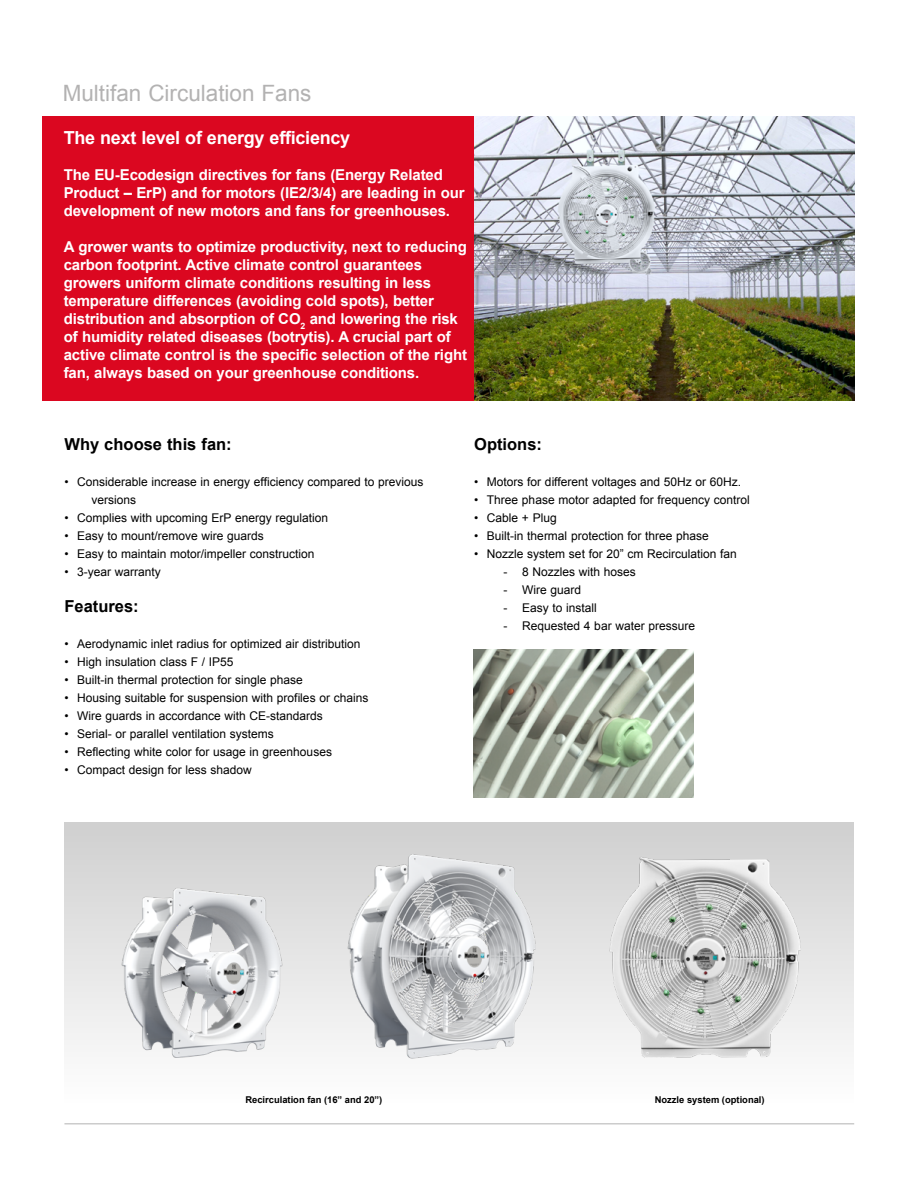
<style>
.page{position:relative;width:918px;height:1188px;background:#fff}
.page>*{position:absolute;margin:0;border:0;box-sizing:border-box;transform-origin:0 0}
.t1{font:22.5px "Arial";color:#b3b2b2}
.t2{font:700 18px "Arial";letter-spacing:-.015em;color:#fff}
.t3{font:700 16.5px "Arial";color:#000}
.t4{font:700 15px/18px "Arial";letter-spacing:-.01em;color:#fff}
.t5{font:12px/18px "Arial";color:#000}
.t6{font:700 9.3px "Arial";color:#000}
</style>
<div class="page">
<hr style="left:64px;top:1123px;width:790px;height:1px;background:#b3b2b2">
<div style="left:64px;top:822px;width:790px;height:281px;background:linear-gradient(to bottom,#cfcfcf,#fefefe)"></div>
<div style="left:43px;top:116px;width:811px;height:285px;background:#db0720"></div>
<img style="left:475px;top:116px;width:379px;height:285px">
<img style="left:474px;top:649px;width:219px;height:148px">
<img style="left:89px;top:856px;width:228px;height:218px">
<img style="left:342px;top:845px;width:228px;height:218px">
<img style="left:596px;top:841px;width:228px;height:218px">
<h1 class="t1" style="left:63px;top:78px;width:250px">Multifan Circulation Fans</h1>
<h2 class="t2" style="left:64px;top:126px;width:288px">The next level of energy efficiency</h2>
<p class="t4" style="left:64px;top:166px;width:402px">The EU-Ecodesign directives for fans (Energy Related<br>Product – ErP) and for motors (IE2/3/4) are leading in our development of new motors and fans for greenhouses.</p>
<p class="t4" style="left:64px;top:238px;width:405px">A grower wants to optimize productivity, next to reducing carbon footprint. Active climate control guarantees growers uniform climate conditions resulting in less temperature differences (avoiding cold spots), better distribution and absorption of CO<sub>2</sub> and lowering the risk of humidity related diseases (botrytis). A crucial part of active climate control is the specific selection of the right fan, always based on your greenhouse conditions.</p>
<h3 class="t3" style="left:64px;top:433px;width:169px">Why choose this fan:</h3>
<p class="t5" style="left:91px;top:473px;width:334px;text-indent:-27px">• Considerable increase in energy efficiency compared to previous versions</p>
<p class="t5" style="left:64px;top:509px;width:265px">• Complies with upcoming ErP energy regulation</p>
<p class="t5" style="left:64px;top:527px;width:201px">• Easy to mount/remove wire guards</p>
<p class="t5" style="left:64px;top:545px;width:252px">• Easy to maintain motor/impeller construction</p>
<p class="t5" style="left:64px;top:563px;width:98px">• 3-year warranty</p>
<h3 class="t3" style="left:64px;top:595px;width:76px">Features:</h3>
<p class="t5" style="left:64px;top:635px;width:298px">• Aerodynamic inlet radius for optimized air distribution</p>
<p class="t5" style="left:64px;top:653px;width:171px">• High insulation class F / IP55</p>
<p class="t5" style="left:64px;top:671px;width:240px">• Built-in thermal protection for single phase</p>
<p class="t5" style="left:64px;top:689px;width:305px">• Housing suitable for suspension with profiles or chains</p>
<p class="t5" style="left:64px;top:707px;width:260px">• Wire guards in accordance with CE-standards</p>
<p class="t5" style="left:64px;top:725px;width:211px">• Serial- or parallel ventilation systems</p>
<p class="t5" style="left:64px;top:743px;width:269px">• Reflecting white color for usage in greenhouses</p>
<p class="t5" style="left:64px;top:761px;width:189px">• Compact design for less shadow</p>
<h3 class="t3" style="left:474px;top:433px;width:69px">Options:</h3>
<p class="t5" style="left:474px;top:473px;width:269px">• Motors for different voltages and 50Hz or 60Hz.</p>
<p class="t5" style="left:474px;top:491px;width:277px">• Three phase motor adapted for frequency control</p>
<p class="t5" style="left:474px;top:509px;width:84px">• Cable + Plug</p>
<p class="t5" style="left:474px;top:527px;width:236px">• Built-in thermal protection for three phase</p>
<p class="t5" style="left:474px;top:545px;width:264px">• Nozzle system set for 20” cm Recirculation fan</p>
<p class="t5" style="left:504px;top:563px;width:134px">- 8 Nozzles with hoses</p>
<p class="t5" style="left:504px;top:581px;width:79px">- Wire guard</p>
<p class="t5" style="left:504px;top:599px;width:95px">- Easy to install</p>
<p class="t5" style="left:504px;top:617px;width:193px">- Requested 4 bar water pressure</p>
<p class="t6" style="left:245px;top:1093px;width:139px">Recirculation fan (16” and 20”)</p>
<p class="t6" style="left:655px;top:1093px;width:111px">Nozzle system (optional)</p>
</div>
